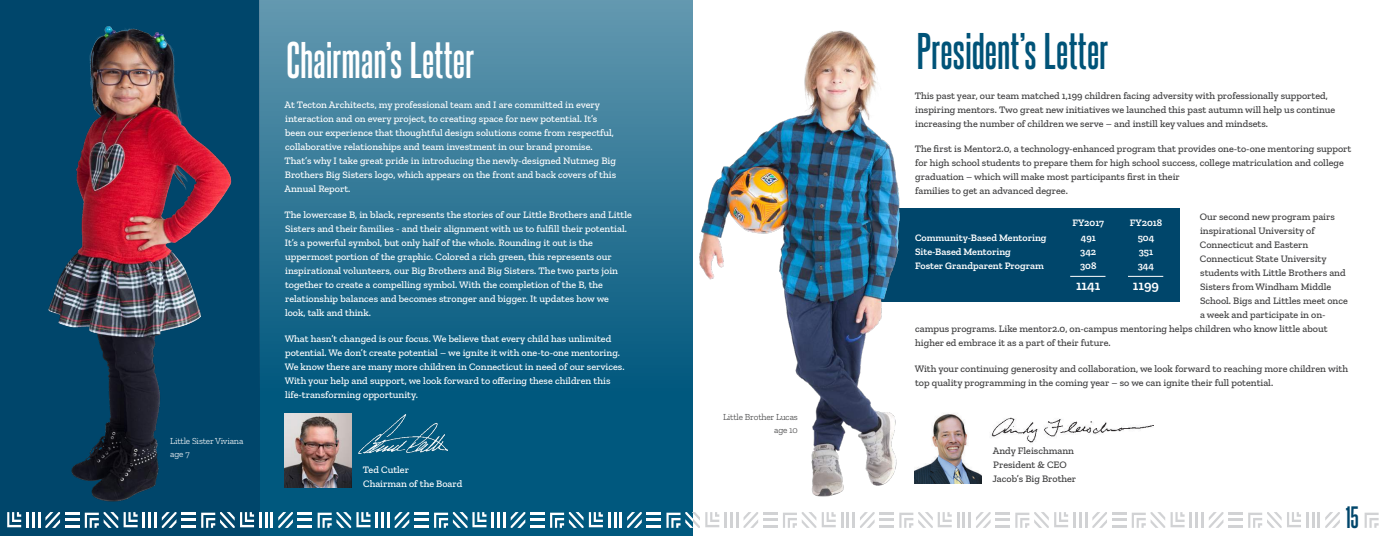
<style>
.page{position:relative;width:1386px;height:536px;background:#fff}
.page>*{position:absolute;margin:0;border:0;box-sizing:border-box;transform-origin:0 0}
.t1{font:700 43.75px "Steelfish Rg";letter-spacing:.005em;color:#005378}
.t2{font:700 43.75px "Steelfish Rg";letter-spacing:.005em;color:#fff}
.t3{font:700 26.25px "Steelfish Rg";color:#00466b}
.t4{font:600 14px "Zilla Slab";color:#fff}
.t5{font:500 10.06px/14px "Zilla Slab";color:#fff}
.t6{font:500 10.06px/14px "Zilla Slab";color:#3e3e3f}
.t7{font:600 10.06px "Zilla Slab";color:#fff}
.t8{font:300 9.19px/12.2px "Zilla Slab";letter-spacing:-.02em;color:#fff}
.t9{font:300 9.19px/12.2px "Zilla Slab";letter-spacing:-.02em;color:#3e3e3f;text-align:right}
</style>
<div class="page">
<div style="left:260px;top:0;width:433px;height:536px;background:#00587e"></div>
<div style="left:0;top:0;width:260px;height:536px;background:#00466b"></div>
<svg style="left:260px;top:0;width:920px;height:352px"></svg>
<div style="left:861px;top:208px;width:319px;height:93px;background:#00466b"></div>
<img style="left:692px;top:28px;width:213px;height:469px">
<img style="left:915px;top:413px;width:66px;height:70px">
<img style="left:359px;top:415px;width:88px;height:38px">
<img style="left:991px;top:417px;width:162px;height:26px">
<img style="left:285px;top:413px;width:66px;height:74px">
<hr style="left:1070px;top:276px;width:35px;height:1px;background:#fff">
<hr style="left:1128px;top:276px;width:35px;height:1px;background:#fff">
<img style="left:48px;top:26px;width:184px;height:476px">
<hr style="left:26px;top:512px;width:3px;height:15px;background:#fff">
<svg style="left:32px;top:512px;width:28px;height:15px"></svg>
<svg style="left:85px;top:512px;width:33px;height:15px"></svg>
<svg style="left:7px;top:512px;width:14px;height:15px"></svg>
<hr style="left:65px;top:524px;width:14px;height:3px;background:#fff">
<hr style="left:65px;top:518px;width:14px;height:3px;background:#fff">
<hr style="left:65px;top:512px;width:14px;height:3px;background:#fff">
<hr style="left:154px;top:512px;width:3px;height:15px;background:#fff">
<svg style="left:162px;top:512px;width:14px;height:15px"></svg>
<svg style="left:124px;top:512px;width:27px;height:15px"></svg>
<hr style="left:181px;top:524px;width:15px;height:3px;background:#fff">
<hr style="left:181px;top:518px;width:15px;height:3px;background:#fff">
<hr style="left:181px;top:512px;width:15px;height:3px;background:#fff">
<svg style="left:201px;top:512px;width:92px;height:15px"></svg>
<hr style="left:298px;top:524px;width:14px;height:3px;background:#fff">
<hr style="left:298px;top:518px;width:14px;height:3px;background:#fff">
<hr style="left:298px;top:512px;width:14px;height:3px;background:#fff">
<svg style="left:376px;top:512px;width:13px;height:15px"></svg>
<svg style="left:395px;top:512px;width:14px;height:15px"></svg>
<svg style="left:318px;top:512px;width:52px;height:15px"></svg>
<hr style="left:414px;top:524px;width:15px;height:3px;background:#fff">
<hr style="left:414px;top:518px;width:15px;height:3px;background:#fff">
<hr style="left:414px;top:512px;width:15px;height:3px;background:#fff">
<svg style="left:492px;top:512px;width:13px;height:15px"></svg>
<svg style="left:511px;top:512px;width:14px;height:15px"></svg>
<svg style="left:434px;top:512px;width:52px;height:15px"></svg>
<hr style="left:530px;top:524px;width:15px;height:3px;background:#fff">
<hr style="left:530px;top:518px;width:15px;height:3px;background:#fff">
<hr style="left:530px;top:512px;width:15px;height:3px;background:#fff">
<svg style="left:550px;top:512px;width:92px;height:15px"></svg>
<hr style="left:647px;top:524px;width:14px;height:3px;background:#fff">
<hr style="left:647px;top:518px;width:14px;height:3px;background:#fff">
<hr style="left:647px;top:512px;width:14px;height:3px;background:#fff">
<svg style="left:1365px;top:512px;width:14px;height:15px"></svg>
<svg style="left:725px;top:512px;width:2px;height:15px"></svg>
<hr style="left:730px;top:512px;width:3px;height:15px;background:#d1d2d4">
<svg style="left:736px;top:512px;width:2px;height:15px"></svg>
<svg style="left:744px;top:512px;width:14px;height:15px"></svg>
<svg style="left:783px;top:512px;width:33px;height:15px"></svg>
<svg style="left:666px;top:512px;width:53px;height:16px"></svg>
<hr style="left:763px;top:524px;width:15px;height:3px;background:#d1d2d4">
<hr style="left:763px;top:518px;width:15px;height:3px;background:#d1d2d4">
<hr style="left:763px;top:512px;width:15px;height:3px;background:#d1d2d4">
<svg style="left:822px;top:512px;width:53px;height:15px"></svg>
<hr style="left:879px;top:524px;width:15px;height:3px;background:#d1d2d4">
<hr style="left:879px;top:518px;width:15px;height:3px;background:#d1d2d4">
<hr style="left:879px;top:512px;width:15px;height:3px;background:#d1d2d4">
<svg style="left:899px;top:512px;width:92px;height:15px"></svg>
<hr style="left:995px;top:524px;width:15px;height:3px;background:#d1d2d4">
<hr style="left:995px;top:518px;width:15px;height:3px;background:#d1d2d4">
<hr style="left:995px;top:512px;width:15px;height:3px;background:#d1d2d4">
<hr style="left:1073px;top:512px;width:3px;height:15px;background:#d1d2d4">
<svg style="left:1079px;top:512px;width:28px;height:15px"></svg>
<svg style="left:1132px;top:512px;width:33px;height:15px"></svg>
<svg style="left:1015px;top:512px;width:53px;height:15px"></svg>
<hr style="left:1112px;top:524px;width:14px;height:3px;background:#d1d2d4">
<hr style="left:1112px;top:518px;width:14px;height:3px;background:#d1d2d4">
<hr style="left:1112px;top:512px;width:14px;height:3px;background:#d1d2d4">
<hr style="left:1201px;top:512px;width:3px;height:15px;background:#d1d2d4">
<svg style="left:1209px;top:512px;width:14px;height:15px"></svg>
<svg style="left:1171px;top:512px;width:27px;height:15px"></svg>
<hr style="left:1228px;top:524px;width:15px;height:3px;background:#d1d2d4">
<hr style="left:1228px;top:518px;width:15px;height:3px;background:#d1d2d4">
<hr style="left:1228px;top:512px;width:15px;height:3px;background:#d1d2d4">
<svg style="left:1248px;top:512px;width:92px;height:15px"></svg>
<p class="t8" style="left:170px;top:435px;width:75px">Little Sister Viviana age 7</p>
<h1 class="t2" style="left:287px;top:33px;width:189px">Chairman’s Letter</h1>
<p class="t5" style="left:284px;top:97px;width:333px">At Tecton Architects, my professional team and I are committed in every interaction and on every project, to creating space for new potential. It’s been our experience that thoughtful design solutions come from respectful, collaborative relationships and team investment in our brand promise.<br>That’s why I take great pride in introducing the newly-designed Nutmeg Big Brothers Big Sisters logo, which appears on the front and back covers of this Annual Report.</p>
<p class="t5" style="left:285px;top:207px;width:349px">The lowercase B, in black, represents the stories of our Little Brothers and Little Sisters and their families - and their alignment with us to fulfill their potential.<br>It’s a powerful symbol, but only half of the whole. Rounding it out is the uppermost portion of the graphic. Colored a rich green, this represents our inspirational volunteers, our Big Brothers and Big Sisters. The two parts join together to create a compelling symbol. With the completion of the B, the relationship balances and becomes stronger and bigger. It updates how we<br>look, talk and think.</p>
<p class="t5" style="left:285px;top:331px;width:341px">What hasn’t changed is our focus. We believe that every child has unlimited potential. We don’t create potential – we ignite it with one-to-one mentoring.<br>We know there are many more children in Connecticut in need of our services.<br>With your help and support, we look forward to offering these children this life-transforming opportunity.</p>
<p class="t5" style="left:363px;top:462px;width:101px">Ted Cutler<br>Chairman of the Board</p>
<p class="t9" style="left:723px;top:411px;width:76px">Little Brother Lucas age 10</p>
<h1 class="t1" style="left:917px;top:24px;width:193px">President’s Letter</h1>
<p class="t6" style="left:915px;top:88px;width:422px">This past year, our team matched 1,199 children facing adversity with professionally supported, inspiring mentors. Two great new initiatives we launched this past autumn will help us continue increasing the number of children we serve – and instill key values and mindsets.</p>
<p class="t6" style="left:915px;top:142px;width:438px">The first is Mentor2.0, a technology-enhanced program that provides one-to-one mentoring support for high school students to prepare them for high school success, college matriculation and college graduation – which will make most participants first in their<br>families to get an advanced degree.</p>
<p class="t6" style="left:1200px;top:210px;width:137px">Our second new program pairs</p>
<p class="t6" style="left:1200px;top:224px;width:116px">inspirational University of</p>
<p class="t6" style="left:1200px;top:238px;width:110px">Connecticut and Eastern</p>
<p class="t6" style="left:1200px;top:252px;width:128px">Connecticut State University</p>
<p class="t6" style="left:1200px;top:266px;width:147px">students with Little Brothers and</p>
<p class="t6" style="left:1200px;top:280px;width:133px">Sisters from Windham Middle</p>
<p class="t6" style="left:1200px;top:294px;width:149px">School. Bigs and Littles meet once</p>
<p class="t6" style="left:1200px;top:308px;width:127px">a week and participate in on-</p>
<p class="t6" style="left:915px;top:322px;width:414px">campus programs. Like mentor2.0, on-campus mentoring helps children who know little about</p>
<p class="t6" style="left:915px;top:336px;width:197px">higher ed embrace it as a part of their future.</p>
<p class="t6" style="left:915px;top:362px;width:435px">With your continuing generosity and collaboration, we look forward to reaching more children with top quality programming in the coming year – so we can ignite their full potential.</p>
<p class="t7" style="left:1072px;top:217px;width:33px">FY2017</p>
<p class="t7" style="left:1130px;top:217px;width:34px">FY2018</p>
<p class="t7" style="left:915px;top:231px;width:133px">Community-Based Mentoring</p>
<p class="t7" style="left:1081px;top:231px;width:16px">491</p>
<p class="t7" style="left:1138px;top:231px;width:18px">504</p>
<p class="t7" style="left:915px;top:245px;width:97px">Site-Based Mentoring</p>
<p class="t7" style="left:1080px;top:245px;width:18px">342</p>
<p class="t7" style="left:1139px;top:245px;width:16px">351</p>
<p class="t7" style="left:915px;top:259px;width:130px">Foster Grandparent Program</p>
<p class="t7" style="left:1080px;top:259px;width:18px">308</p>
<p class="t7" style="left:1138px;top:259px;width:18px">344</p>
<h3 class="t4" style="left:1076px;top:277px;width:26px">1141</h3>
<h3 class="t4" style="left:1133px;top:277px;width:28px">1199</h3>
<p class="t6" style="left:993px;top:443px;width:85px">Andy Fleischmann<br>President &amp; CEO<br>Jacob’s Big Brother</p>
<h2 class="t3" style="left:1346px;top:501px;width:15px">15</h2>
</div>
